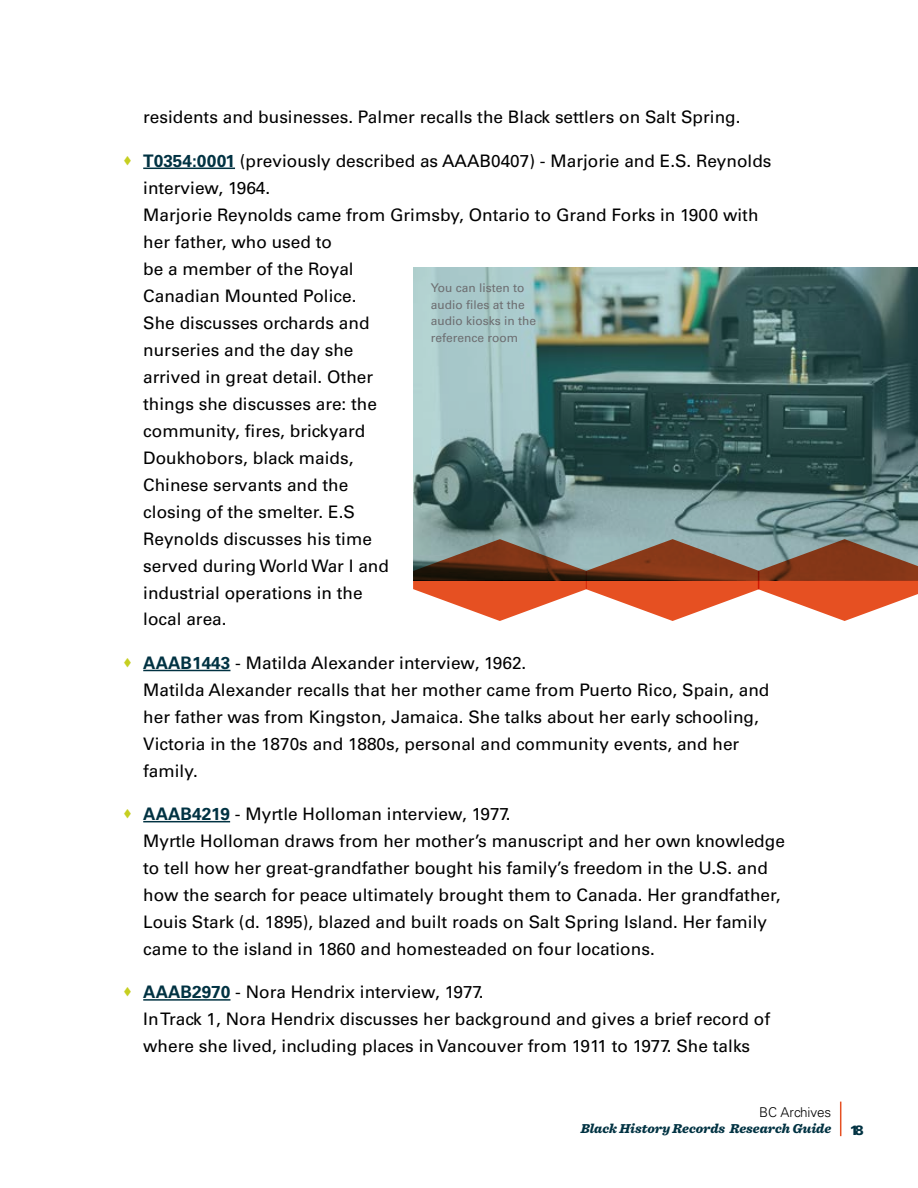
<style>
.page{position:relative;width:918px;height:1188px;background:#fff}
.page>*{position:absolute;margin:0;border:0;box-sizing:border-box;transform-origin:0 0}
.t1{font:17.25px/27px "Univers LT Std";color:#000}
.t2{font:italic 900 13.5px "Sentinel";color:#013242}
.t3{font:300 13.5px "Univers LT Std";color:#000}
.t4{font:900 13.5px "Univers LT Std";color:#013242}
.t5{font:12px/16.5px "Univers LT Std";color:#6d6e71}
.s1{font-weight:700;color:#013242}
</style>
<div class="page">
<hr style="left:840px;top:1102px;width:1px;height:34px;background:#e65022">
<hr style="left:143px;top:168px;width:92px;height:1px;background:#013242">
<hr style="left:143px;top:670px;width:87px;height:1px;background:#013242">
<hr style="left:143px;top:821px;width:87px;height:1px;background:#013242">
<hr style="left:143px;top:999px;width:87px;height:2px;background:#013242">
<svg style="left:413px;top:267px;width:505px;height:272px;background:#5b7b79"></svg>
<svg style="left:413px;top:539px;width:505px;height:82px"></svg>
<p class="t1" style="left:143px;top:104px;width:599px">residents and businesses. Palmer recalls the Black settlers on Salt Spring.</p>
<p class="t1" style="left:143px;top:147px;width:630px"><span class="s1">T0354:0001</span> (previously described as AAAB0407) - Marjorie and E.S. Reynolds interview, 1964.<br>Marjorie Reynolds came from Grimsby, Ontario to Grand Forks in 1900 with her father, who used to<br>be a member of the Royal<br>Canadian Mounted Police.<br>She discusses orchards and<br>nurseries and the day she<br>arrived in great detail. Other<br>things she discusses are: the<br>community, fires, brickyard<br>Doukhobors, black maids,<br>Chinese servants and the<br>closing of the smelter. E.S<br>Reynolds discusses his time<br>served during World War I and<br>industrial operations in the<br>local area.</p>
<p class="t1" style="left:143px;top:649px;width:628px"><span class="s1">AAAB1443</span> - Matilda Alexander interview, 1962.<br>Matilda Alexander recalls that her mother came from Puerto Rico, Spain, and her father was from Kingston, Jamaica. She talks about her early schooling, Victoria in the 1870s and 1880s, personal and community events, and her family.</p>
<p class="t1" style="left:143px;top:800px;width:643px"><span class="s1">AAAB4219</span> - Myrtle Holloman interview, 1977.<br>Myrtle Holloman draws from her mother’s manuscript and her own knowledge to tell how her great-grandfather bought his family’s freedom in the U.S. and how the search for peace ultimately brought them to Canada. Her grandfather, Louis Stark (d. 1895), blazed and built roads on Salt Spring Island. Her family came to the island in 1860 and homesteaded on four locations.</p>
<p class="t1" style="left:143px;top:979px;width:628px"><span class="s1">AAAB2970</span> - Nora Hendrix interview, 1977.<br>In Track 1, Nora Hendrix discusses her background and gives a brief record of where she lived, including places in Vancouver from 1911 to 1977. She talks</p>
<p class="t5" style="left:431px;top:280px;width:107px">You can listen to audio files at the audio kiosks in the reference room</p>
<p class="t3" style="left:759px;top:1104px;width:74px">BC Archives</p>
<p class="t2" style="left:581px;top:1118px;width:252px">Black History Records Research Guide</p>
<p class="t4" style="left:850px;top:1122px;width:16px">18</p>
</div>
